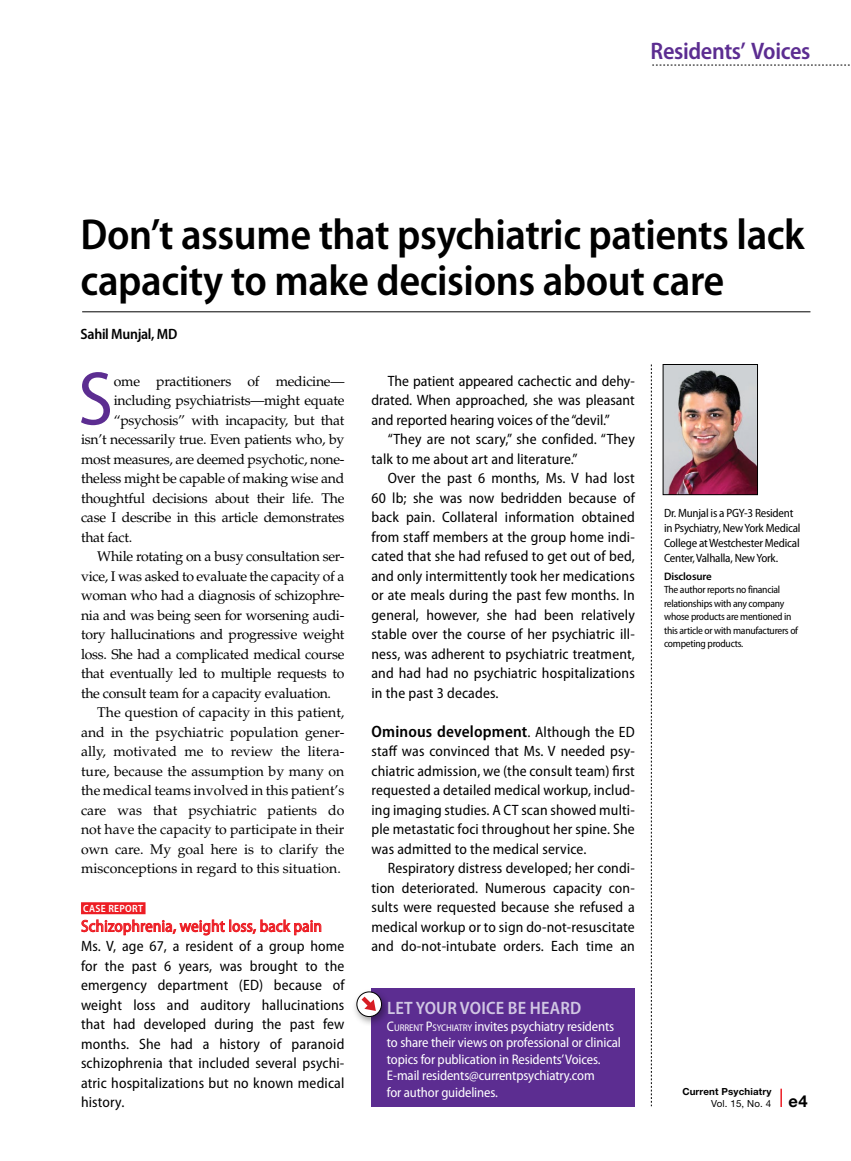
<style>
.page{position:relative;width:851px;height:1161px;background:#fff}
.page>*{position:absolute;margin:0;border:0;box-sizing:border-box;transform-origin:0 0}
.body_dropcap{font:semi-condensed 76.8px "Myriad Pro";color:#5c2d91}
.t1{font:600 semi-condensed 43.5px/46.5px "Myriad Pro";letter-spacing:-.01em;color:#000}
.t2{font:600 semi-condensed 24px "Myriad Pro";letter-spacing:-.015em;color:#5c2d91}
.t3{font:600 semi-condensed 18px "Myriad Pro";letter-spacing:.01em;color:#d1c7e3}
.sub2_case{font:semi-condensed 16.5px "Myriad Pro";letter-spacing:.01em;color:#ed1d24}
.body_case{font:600 semi-condensed 16.5px "Myriad Pro";letter-spacing:.01em;color:#000}
.t4{font:700 16.5px "Helvetica Neue LT Std";color:#000}
.body_case_indent{font:semi-condensed 15px/19.5px "Myriad Pro";letter-spacing:.01em;color:#000;text-align:justify}
.body_case-2{font:semi-condensed 15px/19.5px "Myriad Pro";letter-spacing:.01em;color:#000;text-align:justify}
.bbody_byline{font:600 semi-condensed 15px "Myriad Pro";letter-spacing:-.02em;color:#000}
.body_indent{font:14.1px/19.5px "Palatino LT Std";letter-spacing:-.02em;color:#000;text-align:justify}
.body_dropcap-2{font:14.1px "Palatino LT Std";letter-spacing:-.02em;color:#000}
.t5{font:semi-condensed 13.8px/16.5px "Myriad Pro";letter-spacing:-.01em;color:#fff}
.body_af{font:semi-condensed 12px/15px "Myriad Pro";letter-spacing:-.02em;color:#000}
.bbody_disclosure{font:600 10.8px "Myriad Pro";letter-spacing:-.01em;color:#000}
.disclosure{font:semi-condensed 10.5px/13.5px "Myriad Pro";letter-spacing:-.025em;color:#000}
.sub2_case-2{font:600 semi-condensed 10.5px "Myriad Pro";letter-spacing:.03em;color:#fff}
.t6{font:700 9.75px "Helvetica Neue LT Std";letter-spacing:.015em;color:#000}
.t7{font:9.75px "Helvetica Neue LT Std";letter-spacing:.015em;color:#000}
.s1{font-weight:400;font-size:15px}
.s2{font-style:inherit}
.s3{font-size:9.75px}
</style>
<div class="page">
<svg style="left:780px;top:1089px;width:1px;height:18px"></svg>
<svg style="left:651px;top:364px;width:1px;height:742px"></svg>
<hr style="left:82px;top:312px;width:728px;height:1px;background:#000">
<svg style="left:652px;top:65px;width:198px;height:1px"></svg>
<div style="left:81px;top:902px;width:64px;height:12px;background:#ed1d24"></div>
<svg style="left:81px;top:919px;width:240px;height:17px"></svg>
<div style="left:371px;top:988px;width:263px;height:119px;background:#5c2d91"></div>
<div style="left:351px;top:988px;width:40px;height:39px;background:#000;opacity:.4"></div>
<svg style="left:357px;top:992px;width:24px;height:25px"></svg>
<div style="left:356px;top:991px;width:26px;height:26px;border:1px solid #000;border-radius:50%"></div>
<svg style="left:361px;top:997px;width:15px;height:14px"></svg>
<img style="left:665px;top:366px;width:90px;height:127px">
<div style="left:663px;top:364px;width:94px;height:131px;border:1px solid #000"></div>
<h3 class="t2" style="left:650px;top:35px;width:161px">Residents’ Voices</h3>
<p class="t1" style="left:81px;top:210px;width:725px">Don’t assume that psychiatric patients lack capacity to make decisions about care</p>
<p class="bbody_byline" style="left:81px;top:324px;width:98px">Sahil Munjal, MD</p>
<p class="body_dropcap" style="left:78px;top:352px;width:36px">S</p>
<p class="body_dropcap-2" style="left:114px;top:372px;width:232px">ome practitioners of medicine—</p>
<p class="body_dropcap-2" style="left:114px;top:392px;width:232px">including psychiatrists—might equate</p>
<p class="body_dropcap-2" style="left:114px;top:411px;width:232px">“psychosis” with incapacity, but that</p>
<p class="body_dropcap-2" style="left:81px;top:431px;width:265px">isn’t necessarily true. Even patients who, by</p>
<p class="body_dropcap-2" style="left:81px;top:450px;width:265px">most measures, are deemed psychotic, none-</p>
<p class="body_dropcap-2" style="left:81px;top:470px;width:265px">theless might be capable of making wise and</p>
<p class="body_dropcap-2" style="left:81px;top:489px;width:265px">thoughtful decisions about their life. The</p>
<p class="body_dropcap-2" style="left:81px;top:509px;width:265px">case I describe in this article demonstrates</p>
<p class="body_dropcap-2" style="left:81px;top:528px;width:53px">that fact.</p>
<p class="body_indent" style="left:81px;top:547px;width:265px;text-indent:16px">While rotating on a busy consultation ser&shy;vice, I was asked to evaluate the capacity of a woman who had a diagnosis of schizophre&shy;nia and was being seen for worsening audi&shy;tory hallucinations and progressive weight loss. She had a complicated medical course that eventually led to multiple requests to the consult team for a capacity evaluation.</p>
<p class="body_indent" style="left:81px;top:703px;width:265px;text-indent:16px">The question of capacity in this patient, and in the psychiatric population gener&shy;ally, motivated me to review the litera&shy;ture, because the assumption by many on the medical teams involved in this patient’s care was that psychiatric patients do not have the capacity to participate in their own care. My goal here is to clarify the misconceptions in regard to this situation.</p>
<p class="sub2_case-2" style="left:83px;top:902px;width:61px">CASE REPORT</p>
<p class="sub2_case" style="left:81px;top:916px;width:242px">Schizophrenia, weight loss, back pain</p>
<p class="body_case-2" style="left:81px;top:936px;width:265px">Ms. V, age 67, a resident of a group home for the past 6 years, was brought to the emergency department (ED) because of weight loss and auditory hallucinations that had developed during the past few months. She had a history of paranoid schizophrenia that included several psychi&shy;atric hospitalizations but no known medical history.</p>
<p class="body_case_indent" style="left:371px;top:371px;width:265px;text-indent:16px">The patient appeared cachectic and dehy&shy;drated. When approached, she was pleasant and reported hearing voices of the “devil.”</p>
<p class="body_case_indent" style="left:371px;top:429px;width:265px;text-indent:16px">“They are not scary,” she confided. “They talk to me about art and literature.”</p>
<p class="body_case_indent" style="left:371px;top:468px;width:265px;text-indent:16px">Over the past 6 months, Ms. V had lost 60 lb; she was now bedridden because of back pain. Collateral information obtained from staff members at the group home indi&shy;cated that she had refused to get out of bed, and only intermittently took her medications or ate meals during the past few months. In general, however, she had been relatively stable over the course of her psychiatric ill&shy;ness, was adherent to psychiatric treatment, and had had no psychiatric hospitalizations in the past 3 decades.</p>
<p class="body_case" style="left:371px;top:721px;width:265px">Ominous development<span class="s1">. Although the ED</span></p>
<p class="body_case-2" style="left:371px;top:741px;width:265px">staff was convinced that Ms. V needed psy&shy;chiatric admission, we (the consult team) first requested a detailed medical workup, includ&shy;ing imaging studies. A CT scan showed multi&shy;ple metastatic foci throughout her spine. She was admitted to the medical service.</p>
<p class="body_case_indent" style="left:371px;top:858px;width:265px;text-indent:16px">Respiratory distress developed; her condi&shy;tion deteriorated. Numerous capacity con&shy;sults were requested because she refused a medical workup or to sign do-not-resuscitate and do-not-intubate orders. Each time an</p>
<p class="t3" style="left:387px;top:997px;width:196px">LET YOUR VOICE BE HEARD</p>
<p class="t5" style="left:387px;top:1018px;width:235px"><span class="s2">C</span><span class="s3">URRENT</span> <span class="s2">P</span><span class="s3">SYCHIATRY</span> invites psychiatry residents to share their views on professional or clinical topics for publication in Residents’Voices.<br>E-mail residents@currentpsychiatry.com<br>for author guidelines.</p>
<p class="body_af" style="left:664px;top:505px;width:138px">Dr. Munjal is a PGY-3 Resident in Psychiatry, New York Medical<br>College at Westchester Medical<br>Center, Valhalla, New York.</p>
<p class="bbody_disclosure" style="left:664px;top:569px;width:49px">Disclosure</p>
<p class="disclosure" style="left:664px;top:583px;width:136px">The author reports no financial relationships with any company whose products are mentioned in this article or with manufacturers of competing products.</p>
<p class="t6" style="left:682px;top:1085px;width:90px">Current Psychiatry</p>
<p class="t7" style="left:711px;top:1098px;width:62px">Vol. 15, No. 4</p>
<p class="t4" style="left:788px;top:1091px;width:20px">e4</p>
</div>
